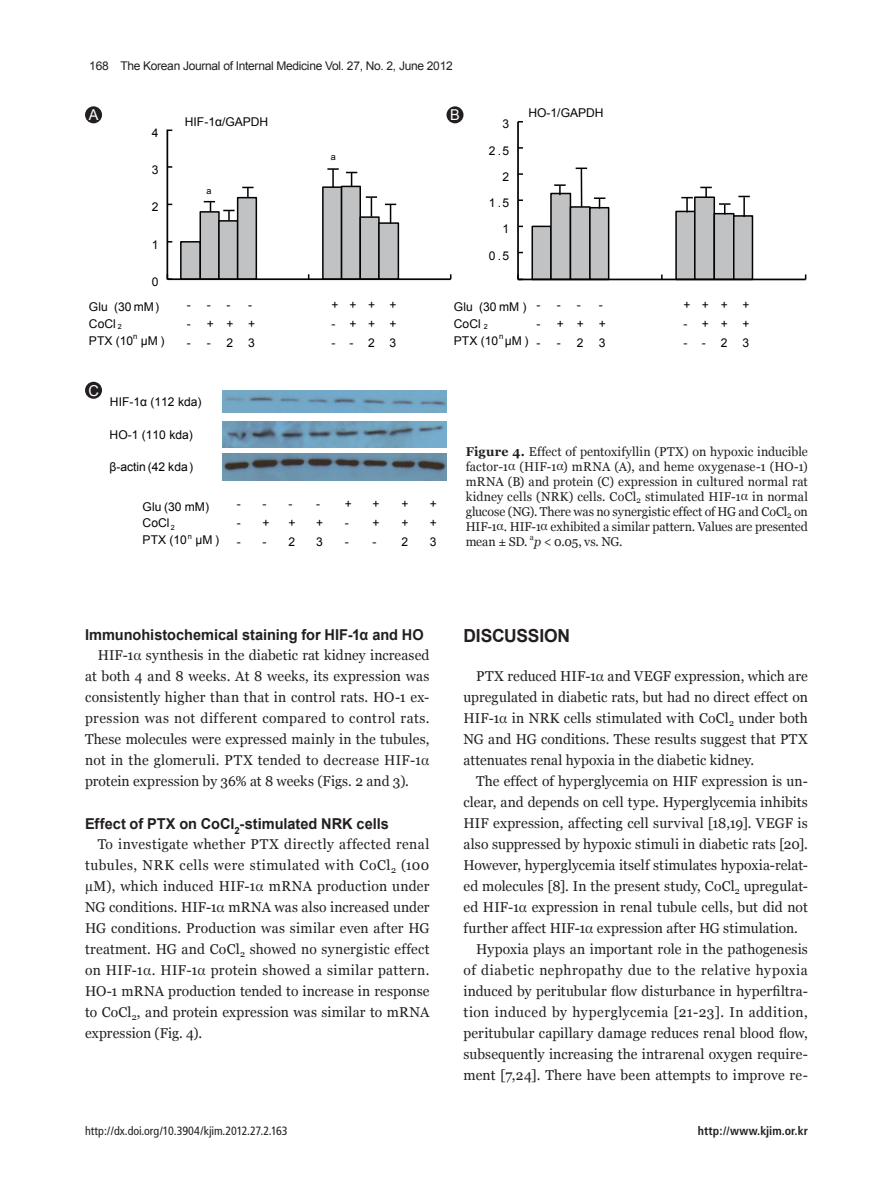
<style>
.page{position:relative;width:893px;height:1191px;background:#fff}
.page>*{position:absolute;margin:0;border:0;box-sizing:border-box;transform-origin:0 0}
.t1{font:700 18px "Arial";letter-spacing:-.01em;color:#231f20}
.t2{font:700 15px "Arial";color:#231f20}
.t3{font:15px "Arial";color:#fff}
.t4{font:14.25px/21px "Georgia";letter-spacing:.01em;color:#231f20;text-align:justify}
.t5{font:14.25px "Georgia";letter-spacing:.035em;color:#231f20}
.t6{font:12.75px/15px "Georgia";letter-spacing:-.01em;color:#231f20;text-align:justify}
.t7{font:12.15px/18.9px "Arial";color:#030303}
.t8{font:12px "Arial";letter-spacing:-.025em;color:#231f20}
.t9{font:condensed 12px "Frutiger";letter-spacing:-.01em;color:#231f20}
.t10{font:700 condensed 12px "Frutiger";color:#231f20}
.t11{font:9px "Arial";color:#030303}
.t12{font:8.25px "Georgia";color:#231f20}
.t13{font:7.8px "Arial";color:#030303}
.t14{font:7.05px "Arial";color:#030303}
.s1{font-weight:700}
.s2{font-family:"Times"}
.s3{font-style:italic}
</style>
<div class="page">
<hr style="left:166px;top:130px;width:2px;height:149px;background:#030303">
<hr style="left:167px;top:278px;width:284px;height:2px;background:#030303">
<svg style="left:179px;top:168px;width:221px;height:113px"></svg>
<hr style="left:517px;top:122px;width:2px;height:157px;background:#030303">
<hr style="left:518px;top:278px;width:288px;height:2px;background:#030303">
<svg style="left:576px;top:167px;width:11px;height:2px"></svg>
<hr style="left:581px;top:168px;width:1px;height:39px;background:#030303">
<svg style="left:531px;top:184px;width:223px;height:97px"></svg>
<img style="left:222px;top:421px;width:224px;height:26px">
<img style="left:222px;top:391px;width:224px;height:22px">
<img style="left:222px;top:453px;width:225px;height:28px">
<div style="left:85px;top:106px;width:17px;height:17px;background:#231f20;border-radius:50%"></div>
<div style="left:85px;top:382px;width:17px;height:17px;background:#231f20;border-radius:50%"></div>
<div style="left:446px;top:106px;width:17px;height:17px;background:#231f20;border-radius:50%"></div>
<p class="t8" style="left:89px;top:58px;width:365px">168 The Korean Journal of Internal Medicine Vol. 27, No. 2, June 2012</p>
<p class="t3" style="left:89px;top:105px;width:11px">A</p>
<p class="t7" style="left:152px;top:123px;width:8px">4</p>
<p class="t7" style="left:152px;top:160px;width:8px">3</p>
<p class="t7" style="left:152px;top:198px;width:8px">2</p>
<p class="t7" style="left:152px;top:235px;width:8px">1</p>
<p class="t7" style="left:152px;top:272px;width:8px">0</p>
<p class="t7" style="left:185px;top:112px;width:85px">HIF-1α/GAPDH</p>
<p class="t11" style="left:206px;top:185px;width:7px">a</p>
<p class="t11" style="left:331px;top:151px;width:7px">a</p>
<p class="t3" style="left:450px;top:105px;width:11px">b</p>
<p class="t7" style="left:502px;top:115px;width:8px">3</p>
<p class="t7" style="left:489px;top:141px;width:22px">2.5</p>
<p class="t7" style="left:502px;top:167px;width:8px">2</p>
<p class="t7" style="left:489px;top:193px;width:22px">1.5</p>
<p class="t7" style="left:502px;top:220px;width:8px">1</p>
<p class="t7" style="left:489px;top:246px;width:22px">0.5</p>
<p class="t7" style="left:528px;top:103px;width:77px">HO-1/GAPDH</p>
<p class="t7" style="left:331px;top:295px;width:9px">+ - -</p>
<p class="t7" style="left:349px;top:295px;width:9px;text-align:justify">+ + -</p>
<p class="t7" style="left:390px;top:295px;width:9px;text-align:justify">+ + 3</p>
<p class="t7" style="left:368px;top:295px;width:9px;text-align:justify">+ + 2</p>
<p class="t7" style="left:89px;top:298px;width:72px;line-height:17px">Glu (30 mM)<br>CoCl <sub>2</sub></p>
<p class="t7" style="left:454px;top:298px;width:76px;line-height:17px">Glu (30 mM )<br>CoCl<br>PTX (10 µM )</p>
<p class="t7" style="left:536px;top:295px;width:6px;text-align:justify">- - -</p>
<p class="t7" style="left:557px;top:295px;width:9px">- + -</p>
<p class="t7" style="left:599px;top:295px;width:9px">- +<br>3</p>
<p class="t7" style="left:187px;top:295px;width:6px;text-align:justify">- - -</p>
<p class="t7" style="left:207px;top:295px;width:9px">- + -</p>
<p class="t7" style="left:248px;top:295px;width:9px">- +<br>3</p>
<p class="t7" style="left:227px;top:295px;width:9px">- +<br>2</p>
<p class="t7" style="left:577px;top:295px;width:9px">- +<br>2</p>
<p class="t14" style="left:484px;top:322px;width:5px">2</p>
<p class="t7" style="left:89px;top:331px;width:77px">PTX (10<sup>n</sup> µM )</p>
<p class="t13" style="left:499px;top:331px;width:6px">n</p>
<p class="t3" style="left:88px;top:380px;width:9px">c</p>
<p class="t7" style="left:110px;top:393px;width:93px">HIF-1α (112 kda)</p>
<p class="t7" style="left:110px;top:426px;width:85px">HO-1 (110 kda)</p>
<p class="t7" style="left:683px;top:295px;width:9px">+ - -</p>
<p class="t7" style="left:702px;top:295px;width:9px;text-align:justify">+ + -</p>
<p class="t7" style="left:742px;top:295px;width:9px;text-align:justify">+ + 3</p>
<p class="t7" style="left:721px;top:295px;width:9px;text-align:justify">+ + 2</p>
<p class="t7" style="left:110px;top:457px;width:85px">β-actin (42 kda)</p>
<p class="t7" style="left:289px;top:494px;width:9px">- +<br>2</p>
<p class="t7" style="left:345px;top:494px;width:9px">+ - -</p>
<p class="t7" style="left:373px;top:494px;width:9px;text-align:justify">+ + -</p>
<p class="t7" style="left:430px;top:494px;width:9px;text-align:justify">+ + 3</p>
<p class="t7" style="left:401px;top:494px;width:9px;text-align:justify">+ + 2</p>
<p class="t7" style="left:143px;top:498px;width:78px;line-height:17px">Glu (30 mM)<br>CoCl<br>PTX (10<sup>n</sup> µM )</p>
<p class="t7" style="left:237px;top:494px;width:6px;text-align:justify">- - -</p>
<p class="t7" style="left:262px;top:494px;width:9px">- + -</p>
<p class="t7" style="left:316px;top:494px;width:9px">- +<br>3</p>
<p class="t14" style="left:171px;top:523px;width:5px">2</p>
<p class="t6" style="left:466px;top:444px;width:344px"><span class="s1">Figure 4.</span> Effect of pentoxifyllin (PTX) on hypoxic inducible factor-1<span class="s2">α</span> (HIF-1<span class="s2">α</span>) mRNA (A), and heme oxygenase-1 (HO-1) mRNA (B) and protein (C) expression in cultured normal rat kidney cells (NRK) cells. CoCl<sub>2</sub> stimulated HIF-1<span class="s2">α</span> in normal glucose (NG). There was no synergistic effect of HG and CoCl<sub>2</sub> on HIF-1<span class="s2">α</span>. HIF-1<span class="s2">α</span> exhibited a similar pattern. Values are presented mean ± SD.</p>
<p class="t12" style="left:530px;top:532px;width:6px">a</p>
<p class="t6" style="left:534px;top:534px;width:90px"><span class="s3">p</span> &lt; 0.05, vs. NG.</p>
<p class="t2" style="left:85px;top:624px;width:340px">Immunohistochemical staining for HIF-1α and HO</p>
<p class="t4" style="left:85px;top:644px;width:346px;text-indent:13px">HIF-1<span class="s2">α</span> synthesis in the diabetic rat kidney increased at both 4 and 8 weeks. At 8 weeks, its expression was consistently higher than that in control rats. HO-1 ex&shy;pression was not different compared to control rats.<br>These molecules were expressed mainly in the tubules, not in the glomeruli. PTX tended to decrease HIF-1<span class="s2">α </span>protein expression by 36% at 8 weeks (Figs. 2 and 3).</p>
<p class="t2" style="left:85px;top:813px;width:305px">Effect of PTX on CoCl<sub>2</sub>-stimulated NRK cells</p>
<p class="t4" style="left:85px;top:833px;width:346px;text-indent:13px">To investigate whether PTX directly affected renal tubules, NRK cells were stimulated with CoCl<sub>2</sub> (100 μM), which induced HIF-1<span class="s2">α</span> mRNA production under NG conditions. HIF-1<span class="s2">α</span> mRNA was also increased under HG conditions. Production was similar even after HG treatment. HG and CoCl<sub>2</sub> showed no synergistic effect on HIF-1<span class="s2">α</span>. HIF-1<span class="s2">α</span> protein showed a similar pattern.<br>HO-1 mRNA production tended to increase in response to CoCl<sub>2</sub>, and protein expression was similar to mRNA expression (Fig. 4).</p>
<p class="t1" style="left:463px;top:624px;width:108px">DISCUSSION</p>
<p class="t4" style="left:463px;top:665px;width:346px;text-indent:13px">PTX reduced HIF-1<span class="s2">α</span> and VEGF expression, which are upregulated in diabetic rats, but had no direct effect on HIF-1<span class="s2">α</span> in NRK cells stimulated with CoCl<sub>2</sub> under both NG and HG conditions. These results suggest that PTX attenuates renal hypoxia in the diabetic kidney.</p>
<p class="t4" style="left:476px;top:770px;width:333px">The effect of hyperglycemia on HIF expression is un-</p>
<p class="t4" style="left:463px;top:791px;width:346px">clear, and depends on cell type. Hyperglycemia inhibits</p>
<p class="t4" style="left:463px;top:812px;width:346px">HIF expression, affecting cell survival [18,19]. VEGF is</p>
<p class="t4" style="left:463px;top:833px;width:346px">also suppressed by hypoxic stimuli in diabetic rats [20].</p>
<p class="t4" style="left:463px;top:854px;width:346px">However, hyperglycemia itself stimulates hypoxia-relat-</p>
<p class="t4" style="left:463px;top:875px;width:346px">ed molecules [8]. In the present study, CoCl<sub>2</sub> upregulat-</p>
<p class="t4" style="left:463px;top:896px;width:346px">ed HIF-1<span class="s2">α</span> expression in renal tubule cells, but did not</p>
<p class="t4" style="left:463px;top:917px;width:336px">further affect HIF-1<span class="s2">α</span> expression after HG stimulation.</p>
<p class="t4" style="left:476px;top:938px;width:333px">Hypoxia plays an important role in the pathogenesis</p>
<p class="t5" style="left:463px;top:962px;width:346px">of diabetic nephropathy due to the relative hypoxia</p>
<p class="t4" style="left:463px;top:980px;width:346px">induced by peritubular flow disturbance in hyperfiltra-</p>
<p class="t5" style="left:463px;top:1004px;width:346px">tion induced by hyperglycemia [21-23]. In addition,</p>
<p class="t4" style="left:463px;top:1022px;width:346px">peritubular capillary damage reduces renal blood flow,</p>
<p class="t4" style="left:463px;top:1043px;width:346px">subsequently increasing the intrarenal oxygen require-</p>
<p class="t4" style="left:463px;top:1064px;width:346px">ment [7,24]. There have been attempts to improve re-</p>
<p class="t9" style="left:85px;top:1123px;width:204px">http://dx.doi.org/10.3904/kjim.2012.27.2.163</p>
<p class="t10" style="left:698px;top:1123px;width:112px">http://www.kjim.or.kr</p>
</div>
